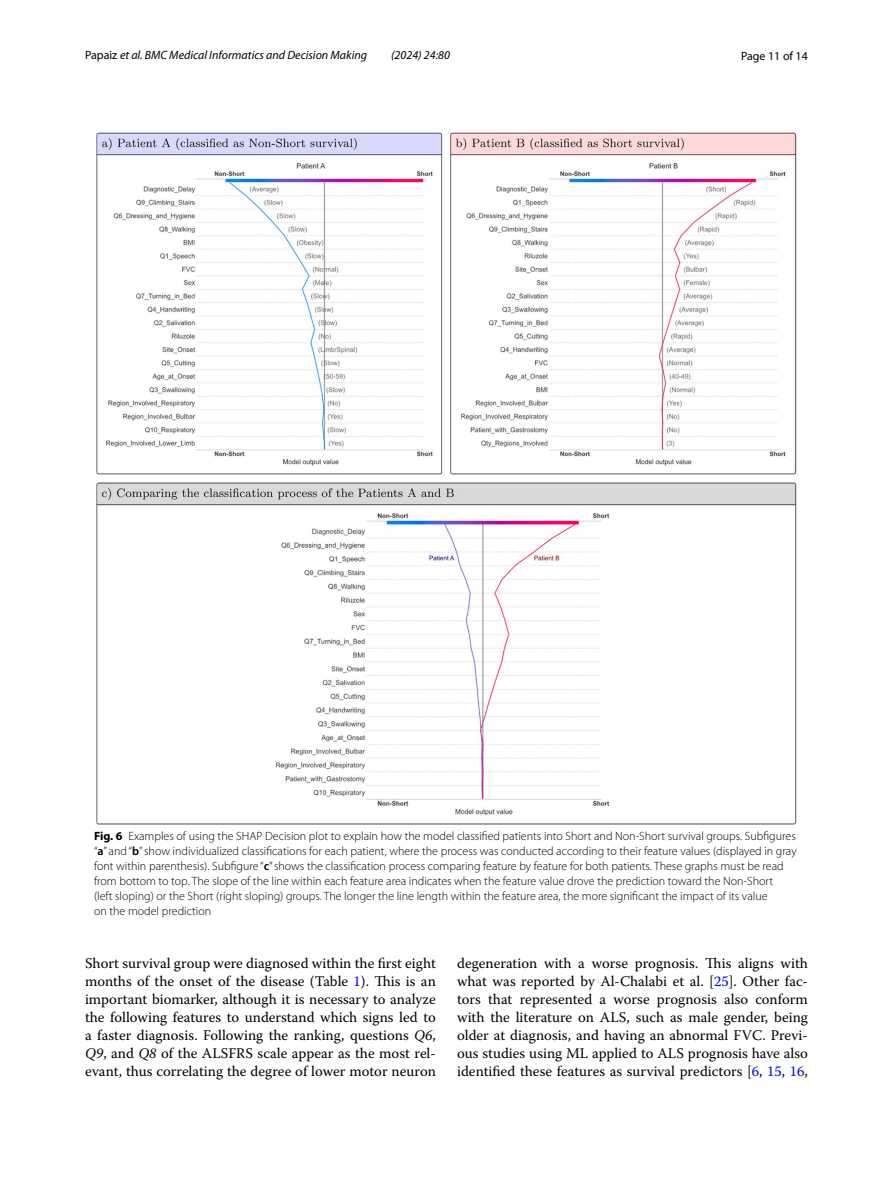
<style>
.page{position:relative;width:893px;height:1187px;background:#fff}
.page>*{position:absolute;margin:0;border:0;box-sizing:border-box;transform-origin:0 0}
.t1{font:14.7px/18px "Warnock Pro";color:#000;text-align:justify}
.t2{font:300 12px/15px "Myriad Pro";color:#000}
.t3{font:italic 12px "Myriad Pro";color:#000}
.t4{font:12px "Myriad Pro";color:#000}
.s1{font-style:normal}
.s2{font-weight:700}
.s3{font-weight:600}
.s4{color:#00f}
.s5{font-style:italic}
</style>
<div class="page">
<img style="left:96px;top:133px;width:701px;height:691px">
<p class="t3" style="left:85px;top:48px;width:284px"><span class="s1">Papaiz</span> et al. BMC Medical Informatics and Decision Making</p>
<p class="t3" style="left:391px;top:48px;width:60px">(2024) 24:80</p>
<p class="t4" style="left:741px;top:48px;width:68px">Page 11 of 14</p>
<p class="t2" style="left:94px;top:828px;width:704px"><span class="s2">Fig. 6</span> Examples of using the SHAP Decision plot to explain how the model classified patients into Short and Non-Short survival groups. Subfigures “<span class="s3">a</span>” and“<span class="s3">b</span>” show individualized classifications for each patient, where the process was conducted according to their feature values (displayed in gray font within parenthesis). Subfigure “<span class="s3">c</span>” shows the classification process comparing feature by feature for both patients. These graphs must be read from bottom to top. The slope of the line within each feature area indicates when the feature value drove the prediction toward the Non-Short<br>(left sloping) or the Short (right sloping) groups. The longer the line length within the feature area, the more significant the impact of its value<br>on the model prediction</p>
<p class="t1" style="left:85px;top:953px;width:352px">Short survival group were diagnosed within the first eight months of the onset of the disease (Table <span class="s4">1</span>). This is an important biomarker, although it is necessary to analyze the following features to understand which signs led to a faster diagnosis. Following the ranking, questions <span class="s5">Q6</span>, <span class="s5">Q9</span>, and <span class="s5">Q8</span> of the ALSFRS scale appear as the most rel&shy;evant, thus correlating the degree of lower motor neuron</p>
<p class="t1" style="left:457px;top:953px;width:352px">degeneration with a worse prognosis. This aligns with what was reported by Al-Chalabi et al. [<span class="s4">25</span>]. Other fac&shy;tors that represented a worse prognosis also conform with the literature on ALS, such as male gender, being older at diagnosis, and having an abnormal FVC. Previ&shy;ous studies using ML applied to ALS prognosis have also identified these features as survival predictors [<span class="s4">6</span>, <span class="s4">15</span>, <span class="s4">16</span>,</p>
</div>
